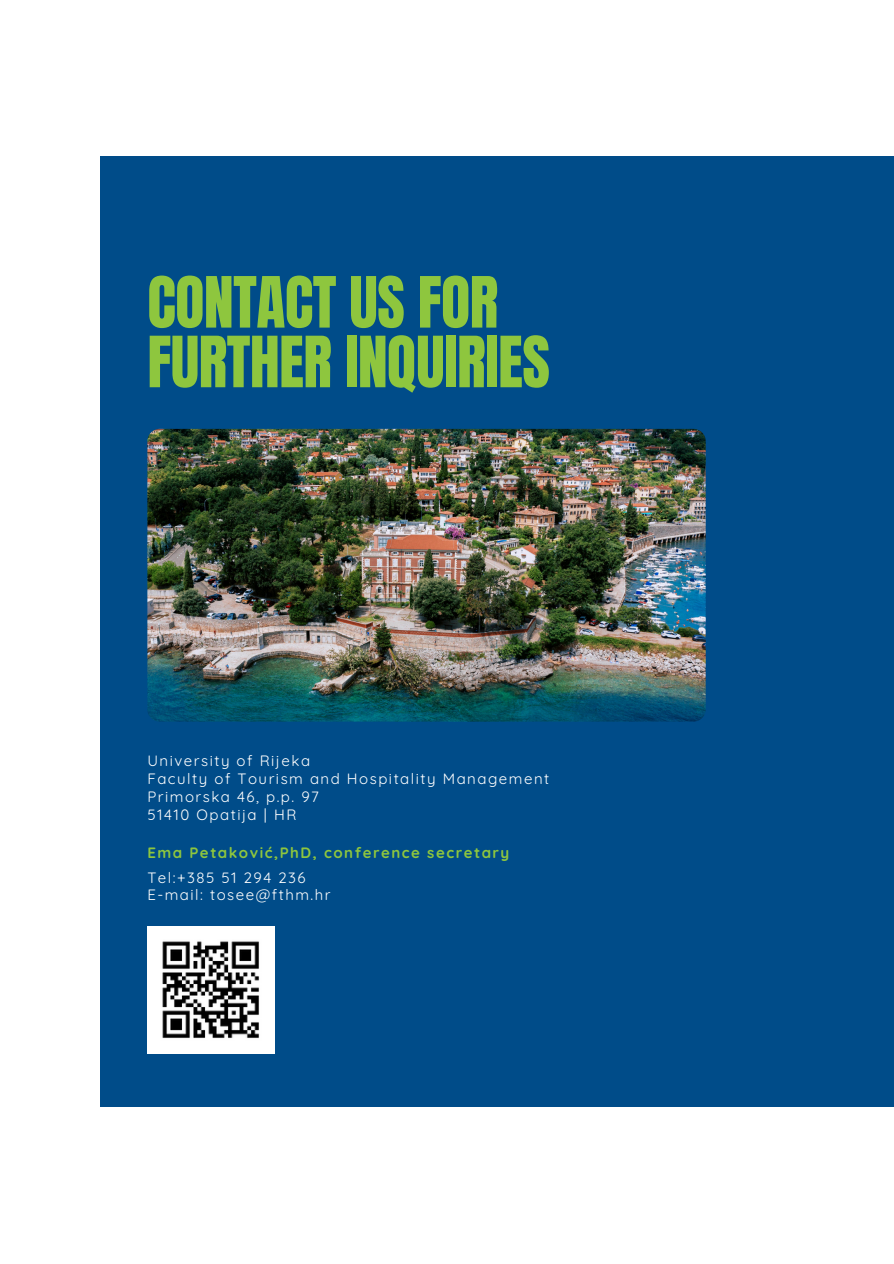
<style>
.page{position:relative;width:894px;height:1264px;background:#fff}
.page>*{position:absolute;margin:0;border:0;box-sizing:border-box;transform-origin:0 0}
.t1{font:60px/59.7px "Anton";letter-spacing:-.01em;color:#8ec63e}
.t2{font:15px "Quicksand";letter-spacing:.1em;color:#fff}
.t3{font:700 15px "Quicksand";letter-spacing:.1em;color:#8ec63e}
</style>
<div class="page">
<div style="left:100px;top:156px;width:793px;height:950px;background:#004c89"></div>
<img style="left:147px;top:429px;width:558px;height:292px;border-radius:12px">
<img style="left:147px;top:926px;width:127px;height:127px">
<p class="t1" style="left:147px;top:273px;width:404px">CONTACT US FOR<br>FURTHER INQUIRIES</p>
<p class="t2" style="left:147px;top:750px;width:164px">University of Rijeka</p>
<p class="t2" style="left:147px;top:768px;width:403px">Faculty of Tourism and Hospitality Management</p>
<p class="t2" style="left:147px;top:786px;width:173px">Primorska 46, p.p. 97</p>
<p class="t2" style="left:147px;top:804px;width:150px">51410 Opatija | HR</p>
<h2 class="t3" style="left:147px;top:843px;width:363px">Ema Petaković,PhD, conference secretary</h2>
<p class="t2" style="left:147px;top:867px;width:160px">Tel:+385 51 294 236</p>
<p class="t2" style="left:147px;top:885px;width:185px">E-mail: tosee@fthm.hr</p>
</div>
